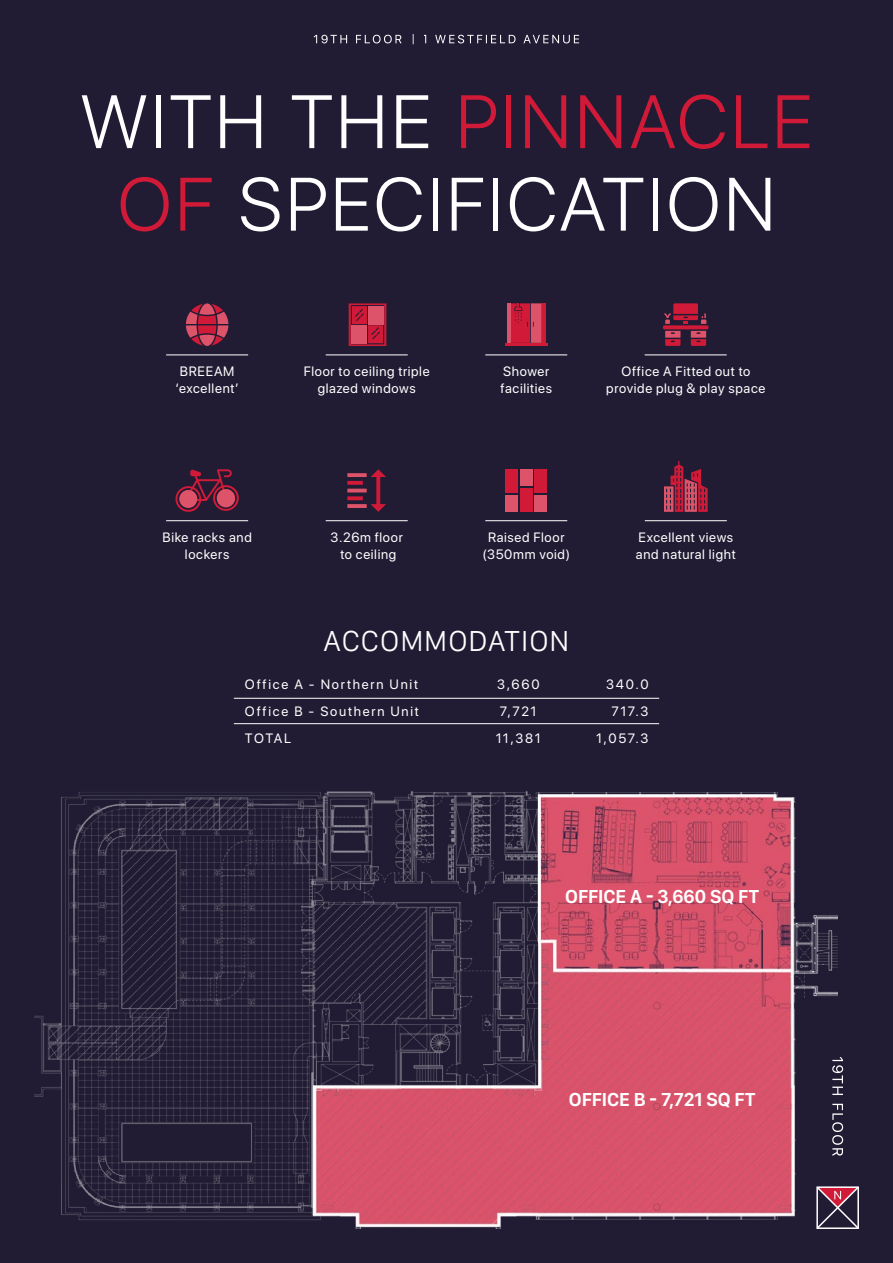
<style>
.page{position:relative;width:893px;height:1263px;background:#211c33}
.page>*{position:absolute;margin:0;border:0;box-sizing:border-box;transform-origin:0 0}
.t1{font:300 75px/82.5px "SF Pro Display";letter-spacing:.045em;color:#fff;text-align:center}
.t2{font:300 30px "SF Compact Display";letter-spacing:.03em;color:#fff}
.t3{font:600 19.5px "SF Compact Display";letter-spacing:-.005em;color:#fff}
.t4{font:13.5px/16.5px "SF Pro Display";letter-spacing:.05em;color:#fff;text-align:center}
.t5{font:13.5px/27px "SF Pro Display";letter-spacing:.125em;color:#fff;text-align:center}
.s1{color:#d01a38}
</style>
<div class="page">
<img style="left:34px;top:791px;width:804px;height:438px">
<svg style="left:815px;top:1185px;width:44px;height:44px"></svg>
<svg style="left:832px;top:1057px;width:11px;height:99px"></svg>
<svg style="left:314px;top:34px;width:265px;height:10px"></svg>
<hr style="left:234px;top:698px;width:425px;height:1px;background:#fff">
<hr style="left:234px;top:723px;width:425px;height:1px;background:#fff">
<hr style="left:645px;top:520px;width:82px;height:1px;background:#fff">
<hr style="left:485px;top:520px;width:82px;height:1px;background:#fff">
<hr style="left:326px;top:520px;width:82px;height:1px;background:#fff">
<hr style="left:166px;top:520px;width:82px;height:1px;background:#fff">
<svg style="left:175px;top:469px;width:64px;height:43px"></svg>
<div style="left:520px;top:488px;width:12px;height:24px;background:#d01a38"></div>
<div style="left:505px;top:469px;width:13px;height:24px;background:#d01a38"></div>
<div style="left:535px;top:469px;width:12px;height:24px;background:#d01a38"></div>
<div style="left:505px;top:495px;width:13px;height:17px;background:#dc536a"></div>
<div style="left:535px;top:495px;width:12px;height:17px;background:#dc536a"></div>
<div style="left:520px;top:469px;width:12px;height:17px;background:#dc536a"></div>
<svg style="left:347px;top:469px;width:39px;height:43px"></svg>
<svg style="left:347px;top:504px;width:20px;height:4px"></svg>
<hr style="left:347px;top:489px;width:20px;height:3px;background:#dc536a">
<svg style="left:347px;top:473px;width:20px;height:4px"></svg>
<svg style="left:664px;top:461px;width:44px;height:51px"></svg>
<div style="left:179px;top:490px;width:18px;height:18px;background:#dc536a;border-radius:50%"></div>
<div style="left:217px;top:489px;width:18px;height:18px;background:#dc536a;border-radius:50%"></div>
<hr style="left:326px;top:354px;width:82px;height:1px;background:#fff">
<hr style="left:166px;top:354px;width:82px;height:1px;background:#fff">
<svg style="left:349px;top:303px;width:37px;height:43px"></svg>
<div style="left:368px;top:306px;width:15px;height:18px;background:#dc536a"></div>
<div style="left:352px;top:325px;width:15px;height:18px;background:#dc536a"></div>
<hr style="left:485px;top:354px;width:82px;height:1px;background:#fff">
<hr style="left:542px;top:303px;width:3px;height:40px;background:#d01a38">
<hr style="left:505px;top:344px;width:42px;height:2px;background:#d01a38">
<hr style="left:507px;top:303px;width:3px;height:40px;background:#dc536a">
<svg style="left:511px;top:303px;width:31px;height:40px"></svg>
<svg style="left:186px;top:303px;width:42px;height:43px"></svg>
<hr style="left:645px;top:354px;width:82px;height:1px;background:#fff">
<svg style="left:663px;top:303px;width:45px;height:43px"></svg>
<h1 class="t1" style="left:80px;top:82px;width:734px">WITH THE <span class="s1">PINNACLE<br>OF</span> SPECIFICATION</h1>
<p class="t4" style="left:175px;top:363px;width:65px">BREEAM ‘excellent’</p>
<p class="t4" style="left:304px;top:363px;width:127px">Floor to ceiling triple glazed windows</p>
<p class="t4" style="left:501px;top:363px;width:53px;text-align:left">Shower facilities</p>
<p class="t4" style="left:606px;top:363px;width:161px">Office A Fitted out to provide plug &amp; play space</p>
<p class="t4" style="left:162px;top:529px;width:91px">Bike racks and lockers</p>
<p class="t4" style="left:331px;top:529px;width:74px">3.26m floor to ceiling</p>
<p class="t4" style="left:482px;top:529px;width:89px">Raised Floor (350mm void)</p>
<p class="t4" style="left:636px;top:529px;width:101px;text-align:left">Excellent views and natural light</p>
<h2 class="t2" style="left:324px;top:623px;width:247px">ACCOMMODATION</h2>
<p class="t4" style="left:245px;top:671px;width:176px;line-height:27px;text-align:justify">Office A - Northern Unit Office B - Southern Unit TOTAL</p>
<p class="t5" style="left:496px;top:671px;width:47px">3,660<br>7,721<br>11,381</p>
<p class="t5" style="left:596px;top:671px;width:54px;text-align:right">340.0<br>717.3<br>1,057.3</p>
<h3 class="t3" style="left:565px;top:885px;width:195px">OFFICE A - 3,660 SQ FT</h3>
<h3 class="t3" style="left:569px;top:1088px;width:188px">OFFICE B - 7,721 SQ FT</h3>
</div>
